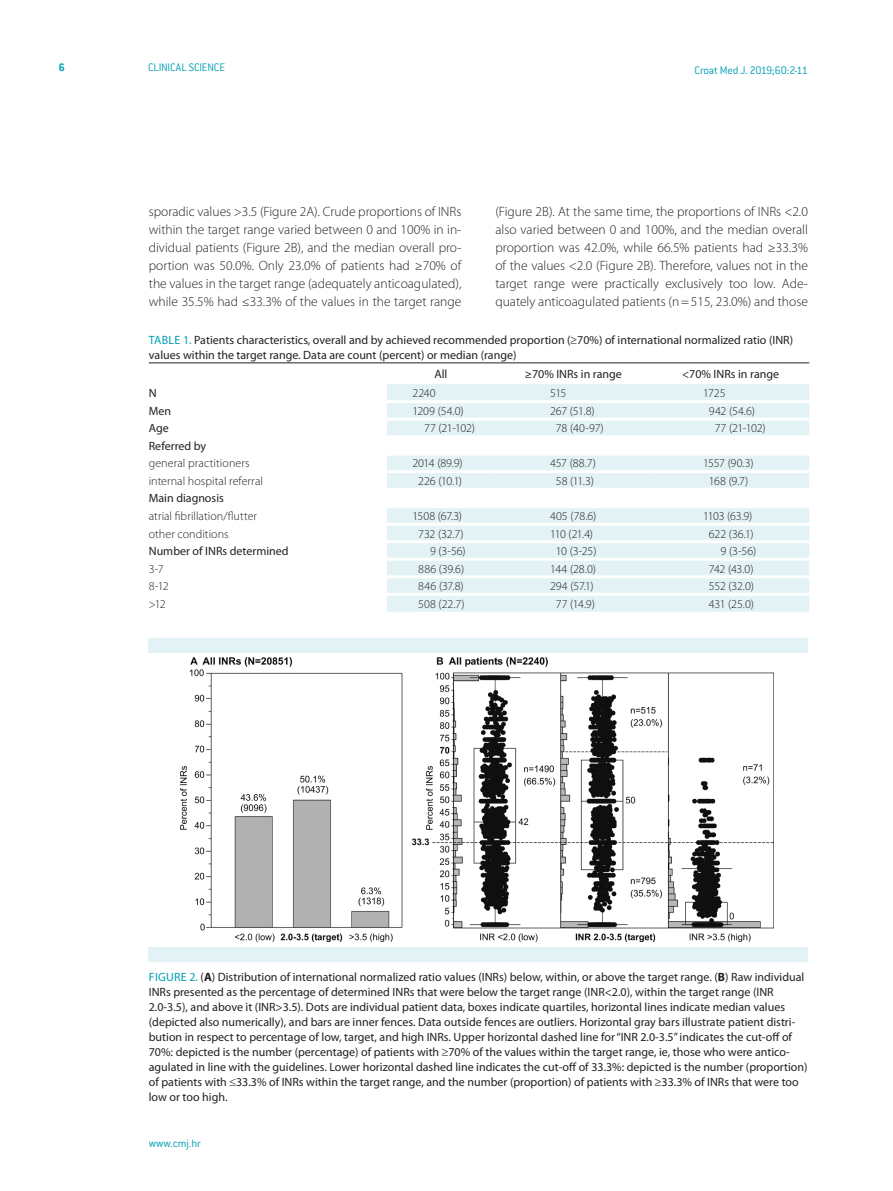
<style>
.page{position:relative;width:893px;height:1191px;background:#fff}
.page>*{position:absolute;margin:0;border:0;box-sizing:border-box;transform-origin:0 0}
.t1{font:300 13.5px/18px "Myriad Pro";color:#231f20;text-align:justify}
.t2{font:12px/15px "Myriad Pro";color:#231f20}
.t3{font:300 12px "Myriad Pro";color:#231f20}
.t4{font:300 12px "ITC Conduit LTCE";letter-spacing:-.015em;color:#009fb4}
.t5{font:700 12px "ITC Conduit LTCE";color:#009fb4}
.s1{color:#009fb4}
.s2{font-weight:700}
</style>
<div class="page">
<img style="left:181px;top:658px;width:593px;height:283px">
<div style="left:149px;top:637px;width:659px;height:15px;background:#e2f2f5"></div>
<div style="left:149px;top:947px;width:659px;height:15px;background:#e2f2f5"></div>
<div style="left:387px;top:384px;width:422px;height:228px;background:#e2f2f5"></div>
<svg style="left:387px;top:438px;width:422px;height:67px"></svg>
<hr style="left:387px;top:400px;width:108px;height:3px;background:#fff">
<hr style="left:495px;top:400px;width:157px;height:3px;background:#fff">
<hr style="left:652px;top:400px;width:157px;height:3px;background:#fff">
<hr style="left:387px;top:418px;width:108px;height:3px;background:#fff">
<hr style="left:495px;top:418px;width:157px;height:3px;background:#fff">
<hr style="left:652px;top:418px;width:157px;height:3px;background:#fff">
<hr style="left:387px;top:435px;width:108px;height:3px;background:#fff">
<hr style="left:495px;top:435px;width:157px;height:3px;background:#fff">
<hr style="left:652px;top:435px;width:157px;height:3px;background:#fff">
<hr style="left:387px;top:453px;width:108px;height:3px;background:#fff">
<hr style="left:495px;top:453px;width:157px;height:3px;background:#fff">
<hr style="left:652px;top:453px;width:157px;height:3px;background:#fff">
<hr style="left:387px;top:470px;width:108px;height:3px;background:#fff">
<hr style="left:495px;top:470px;width:157px;height:3px;background:#fff">
<hr style="left:652px;top:470px;width:157px;height:3px;background:#fff">
<hr style="left:387px;top:488px;width:108px;height:3px;background:#fff">
<hr style="left:495px;top:488px;width:157px;height:3px;background:#fff">
<hr style="left:652px;top:488px;width:157px;height:3px;background:#fff">
<hr style="left:387px;top:505px;width:108px;height:3px;background:#fff">
<hr style="left:495px;top:505px;width:157px;height:3px;background:#fff">
<hr style="left:652px;top:505px;width:157px;height:3px;background:#fff">
<hr style="left:387px;top:523px;width:108px;height:3px;background:#fff">
<hr style="left:495px;top:523px;width:157px;height:3px;background:#fff">
<hr style="left:652px;top:523px;width:157px;height:3px;background:#fff">
<hr style="left:387px;top:540px;width:108px;height:3px;background:#fff">
<hr style="left:495px;top:540px;width:157px;height:3px;background:#fff">
<hr style="left:652px;top:540px;width:157px;height:3px;background:#fff">
<hr style="left:387px;top:558px;width:108px;height:3px;background:#fff">
<hr style="left:495px;top:558px;width:157px;height:3px;background:#fff">
<hr style="left:652px;top:558px;width:157px;height:3px;background:#fff">
<hr style="left:387px;top:575px;width:108px;height:3px;background:#fff">
<hr style="left:495px;top:575px;width:157px;height:3px;background:#fff">
<hr style="left:652px;top:575px;width:157px;height:3px;background:#fff">
<hr style="left:387px;top:593px;width:108px;height:3px;background:#fff">
<hr style="left:495px;top:593px;width:157px;height:3px;background:#fff">
<hr style="left:652px;top:593px;width:157px;height:3px;background:#fff">
<hr style="left:149px;top:362px;width:238px;height:1px;background:#231f20">
<hr style="left:387px;top:362px;width:108px;height:1px;background:#231f20">
<hr style="left:495px;top:362px;width:157px;height:1px;background:#231f20">
<hr style="left:652px;top:362px;width:157px;height:1px;background:#231f20">
<p class="t5" style="left:59px;top:60px;width:8px">6</p>
<p class="t4" style="left:148px;top:61px;width:79px">CLINICAL SCIENCE</p>
<p class="t4" style="left:695px;top:63px;width:115px">Croat Med J. 2019;60:2-11</p>
<p class="t1" style="left:149px;top:202px;width:314px">sporadic values &gt;3.5 (Figure 2A). Crude proportions of INRs within the target range varied between 0 and 100% in in&shy;dividual patients (Figure 2B), and the median overall pro&shy;portion was 50.0%. Only 23.0% of patients had ≥70% of the values in the target range (adequately anticoagulated), while 35.5% had ≤33.3% of the values in the target range</p>
<p class="t1" style="left:495px;top:202px;width:314px">(Figure 2B). At the same time, the proportions of INRs &lt;2.0 also varied between 0 and 100%, and the median overall proportion was 42.0%, while 66.5% patients had ≥33.3% of the values &lt;2.0 (Figure 2B). Therefore, values not in the target range were practically exclusively too low. Ade&shy;quately anticoagulated patients (n=515, 23.0%) and those</p>
<p class="t2" style="left:149px;top:332px;width:646px"><span class="s1">Table 1.</span> Patients characteristics, overall and by achieved recommended proportion (≥70%) of international normalized ratio (INR) values within the target range. Data are count (percent) or median (range)</p>
<p class="t2" style="left:434px;top:366px;width:14px">All</p>
<p class="t2" style="left:525px;top:366px;width:99px">≥70% INRs in range</p>
<p class="t2" style="left:682px;top:366px;width:99px">&lt;70% INRs in range</p>
<p class="t2" style="left:149px;top:386px;width:9px">N</p>
<p class="t3" style="left:412px;top:386px;width:25px">2240</p>
<p class="t3" style="left:550px;top:386px;width:18px">515</p>
<p class="t3" style="left:703px;top:386px;width:24px">1725</p>
<p class="t2" style="left:149px;top:403px;width:24px">Men</p>
<p class="t3" style="left:412px;top:404px;width:53px">1209 (54.0)</p>
<p class="t3" style="left:550px;top:404px;width:46px">267 (51.8)</p>
<p class="t3" style="left:709px;top:404px;width:48px">942 (54.6)</p>
<p class="t2" style="left:149px;top:421px;width:21px">Age</p>
<p class="t3" style="left:424px;top:421px;width:52px">77 (21-102)</p>
<p class="t3" style="left:556px;top:421px;width:49px">78 (40-97)</p>
<p class="t3" style="left:715px;top:421px;width:52px">77 (21-102)</p>
<p class="t2" style="left:149px;top:438px;width:59px">Referred by</p>
<p class="t3" style="left:149px;top:456px;width:102px">general practitioners</p>
<p class="t3" style="left:412px;top:456px;width:52px">2014 (89.9)</p>
<p class="t3" style="left:550px;top:456px;width:47px">457 (88.7)</p>
<p class="t3" style="left:703px;top:456px;width:52px">1557 (90.3)</p>
<p class="t3" style="left:149px;top:474px;width:116px">internal hospital referral</p>
<p class="t3" style="left:418px;top:474px;width:45px">226 (10.1)</p>
<p class="t3" style="left:556px;top:474px;width:39px">58 (11.3)</p>
<p class="t3" style="left:709px;top:474px;width:41px">168 (9.7)</p>
<p class="t2" style="left:149px;top:491px;width:77px">Main diagnosis</p>
<p class="t3" style="left:149px;top:509px;width:110px">atrial fibrillation/flutter</p>
<p class="t3" style="left:412px;top:509px;width:51px">1508 (67.3)</p>
<p class="t3" style="left:550px;top:509px;width:48px">405 (78.6)</p>
<p class="t3" style="left:703px;top:509px;width:51px">1103 (63.9)</p>
<p class="t3" style="left:149px;top:526px;width:81px">other conditions</p>
<p class="t3" style="left:418px;top:526px;width:47px">732 (32.7)</p>
<p class="t3" style="left:550px;top:526px;width:45px">110 (21.4)</p>
<p class="t3" style="left:709px;top:526px;width:46px">622 (36.1)</p>
<p class="t2" style="left:149px;top:543px;width:141px">Number of INRs determined</p>
<p class="t3" style="left:430px;top:544px;width:37px">9 (3-56)</p>
<p class="t3" style="left:556px;top:544px;width:42px">10 (3-25)</p>
<p class="t3" style="left:721px;top:544px;width:37px">9 (3-56)</p>
<p class="t3" style="left:149px;top:561px;width:16px">3-7</p>
<p class="t3" style="left:418px;top:561px;width:47px">886 (39.6)</p>
<p class="t3" style="left:550px;top:561px;width:48px">144 (28.0)</p>
<p class="t3" style="left:709px;top:561px;width:46px">742 (43.0)</p>
<p class="t3" style="left:149px;top:579px;width:21px">8-12</p>
<p class="t3" style="left:418px;top:579px;width:47px">846 (37.8)</p>
<p class="t3" style="left:550px;top:579px;width:45px">294 (57.1)</p>
<p class="t3" style="left:709px;top:579px;width:47px">552 (32.0)</p>
<p class="t3" style="left:149px;top:596px;width:18px">&gt;12</p>
<p class="t3" style="left:418px;top:596px;width:48px">508 (22.7)</p>
<p class="t3" style="left:556px;top:596px;width:40px">77 (14.9)</p>
<p class="t3" style="left:709px;top:596px;width:47px">431 (25.0)</p>
<p class="t2" style="left:149px;top:969px;width:660px"><span class="s1">Fi gu re 2.</span> (<span class="s2">A</span>) Distribution of international normalized ratio values (INRs) below, within, or above the target range. (<span class="s2">B</span>) Raw individual INRs presented as the percentage of determined INRs that were below the target range (INR&lt;2.0), within the target range (INR 2.0-3.5), and above it (INR&gt;3.5). Dots are individual patient data, boxes indicate quartiles, horizontal lines indicate median values (depicted also numerically), and bars are inner fences. Data outside fences are outliers. Horizontal gray bars illustrate patient distri&shy;bution in respect to percentage of low, target, and high INRs. Upper horizontal dashed line for “INR 2.0-3.5” indicates the cut-off of 70%: depicted is the number (percentage) of patients with ≥70% of the values within the target range, ie, those who were antico&shy;agulated in line with the guidelines. Lower horizontal dashed line indicates the cut-off of 33.3%: depicted is the number (proportion) of patients with ≤33.3% of INRs within the target range, and the number (proportion) of patients with ≥33.3% of INRs that were too low or too high.</p>
<p class="t4" style="left:149px;top:1136px;width:54px">www.cmj.hr</p>
</div>
